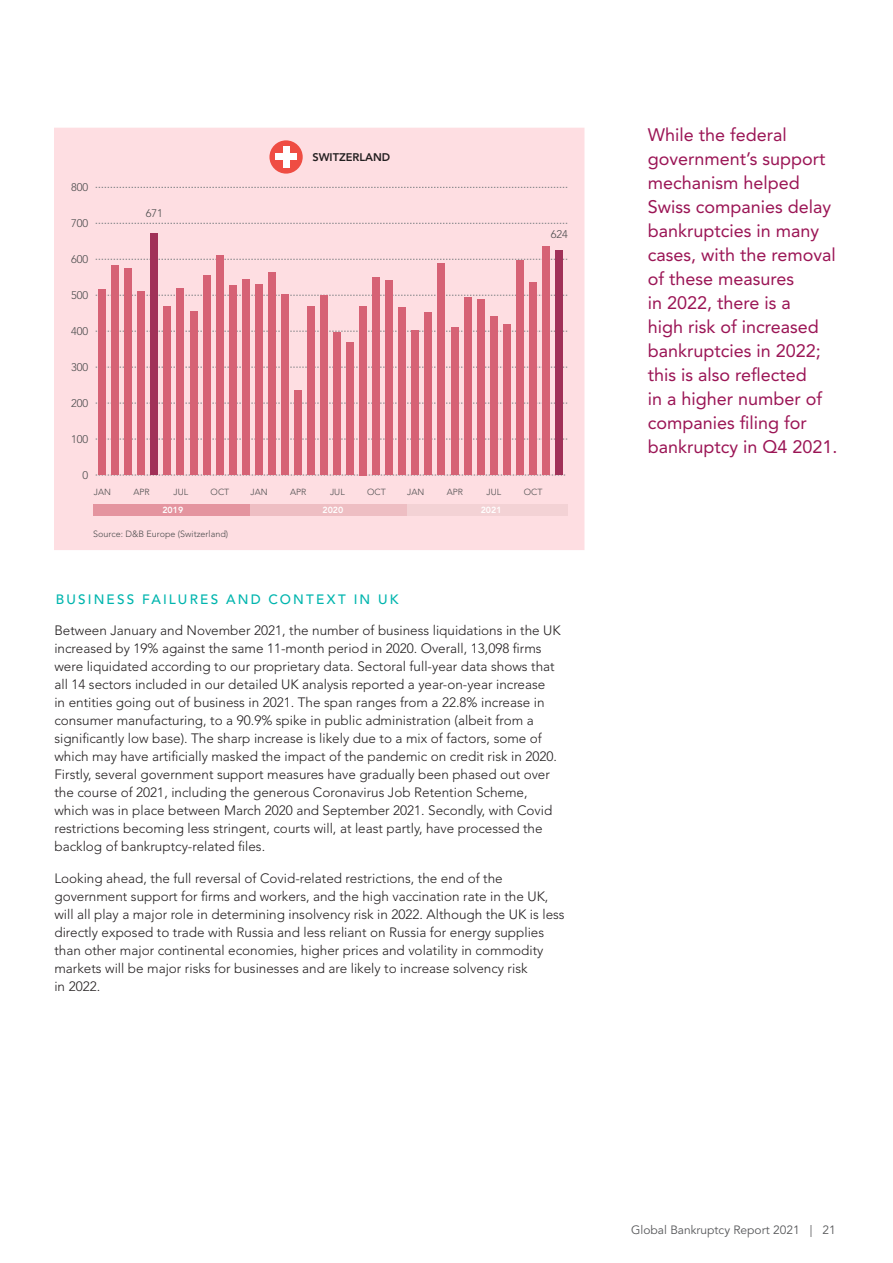
<style>
.page{position:relative;width:893px;height:1263px;background:#fff}
.page>*{position:absolute;margin:0;border:0;box-sizing:border-box;transform-origin:0 0}
.Cover_Subhead{font:18px/24px "Avenir LT Std";color:#9b1555}
.Cover_Subhead-2{font:300 13.5px/18px "Avenir LT Std";color:#231f20}
._05_Body_Copy{font:500 13.5px "Avenir LT Std";letter-spacing:.16em;color:#00b5ae}
.t1{font:12px "Avenir LT Std";color:#57585a}
.t2{font:300 11.1px "Avenir LT Std";color:#4b4c4d}
.t3{font:800 11.1px "Avenir LT Std";color:#231f20}
.Cover_Subhead-3{font:300 9px "Avenir LT Std";color:#4b4c4d}
.t4{font:300 8.85px "Avenir LT Std";color:#4b4c4d}
.t5{font:800 8.85px "Avenir LT Std";color:#fff}
</style>
<div class="page">
<div style="left:54px;top:128px;width:530px;height:422px;background:#fedee2"></div>
<div style="left:93px;top:504px;width:158px;height:12px;background:#e4949f"></div>
<div style="left:251px;top:504px;width:157px;height:12px;background:#eebec3"></div>
<div style="left:407px;top:504px;width:161px;height:12px;background:#f3d2d5"></div>
<div style="left:269px;top:140px;width:34px;height:34px;background:#ef4d43;border-radius:50%"></div>
<div style="left:283px;top:146px;width:6px;height:22px;background:#fff"></div>
<div style="left:275px;top:154px;width:22px;height:6px;background:#fff"></div>
<svg style="left:96px;top:475px;width:469px;height:1px"></svg>
<svg style="left:96px;top:439px;width:471px;height:1px"></svg>
<svg style="left:96px;top:403px;width:471px;height:1px"></svg>
<svg style="left:96px;top:367px;width:471px;height:1px"></svg>
<svg style="left:96px;top:331px;width:471px;height:1px"></svg>
<svg style="left:96px;top:295px;width:471px;height:1px"></svg>
<svg style="left:96px;top:259px;width:471px;height:1px"></svg>
<svg style="left:96px;top:223px;width:471px;height:1px"></svg>
<svg style="left:96px;top:187px;width:471px;height:1px"></svg>
<div style="left:98px;top:289px;width:8px;height:186px;background:#d66275"></div>
<div style="left:111px;top:265px;width:8px;height:210px;background:#d66275"></div>
<div style="left:124px;top:269px;width:8px;height:206px;background:#d66275"></div>
<div style="left:137px;top:291px;width:8px;height:184px;background:#d66275"></div>
<div style="left:150px;top:234px;width:8px;height:241px;background:#a13158"></div>
<div style="left:163px;top:307px;width:8px;height:168px;background:#d66275"></div>
<div style="left:177px;top:289px;width:7px;height:186px;background:#d66275"></div>
<div style="left:190px;top:312px;width:7px;height:163px;background:#d66275"></div>
<div style="left:203px;top:276px;width:7px;height:199px;background:#d66275"></div>
<div style="left:216px;top:255px;width:8px;height:220px;background:#d66275"></div>
<div style="left:229px;top:286px;width:8px;height:189px;background:#d66275"></div>
<div style="left:242px;top:280px;width:8px;height:195px;background:#d66275"></div>
<div style="left:255px;top:285px;width:8px;height:190px;background:#d66275"></div>
<div style="left:268px;top:273px;width:8px;height:202px;background:#d66275"></div>
<div style="left:281px;top:294px;width:8px;height:181px;background:#d66275"></div>
<div style="left:294px;top:390px;width:8px;height:85px;background:#d66275"></div>
<div style="left:307px;top:307px;width:8px;height:168px;background:#d66275"></div>
<div style="left:320px;top:296px;width:8px;height:179px;background:#d66275"></div>
<div style="left:333px;top:332px;width:8px;height:143px;background:#d66275"></div>
<div style="left:346px;top:342px;width:8px;height:133px;background:#d66275"></div>
<div style="left:359px;top:306px;width:8px;height:169px;background:#d66275"></div>
<div style="left:372px;top:278px;width:8px;height:197px;background:#d66275"></div>
<div style="left:385px;top:281px;width:8px;height:194px;background:#d66275"></div>
<div style="left:398px;top:307px;width:8px;height:168px;background:#d66275"></div>
<div style="left:411px;top:331px;width:8px;height:144px;background:#d66275"></div>
<div style="left:424px;top:313px;width:8px;height:162px;background:#d66275"></div>
<div style="left:437px;top:264px;width:8px;height:211px;background:#d66275"></div>
<div style="left:451px;top:328px;width:7px;height:147px;background:#d66275"></div>
<div style="left:464px;top:298px;width:7px;height:177px;background:#d66275"></div>
<div style="left:477px;top:300px;width:7px;height:175px;background:#d66275"></div>
<div style="left:490px;top:316px;width:8px;height:159px;background:#d66275"></div>
<div style="left:503px;top:324px;width:8px;height:151px;background:#d66275"></div>
<div style="left:516px;top:260px;width:8px;height:215px;background:#d66275"></div>
<div style="left:529px;top:282px;width:8px;height:193px;background:#d66275"></div>
<div style="left:542px;top:246px;width:8px;height:229px;background:#d66275"></div>
<div style="left:555px;top:251px;width:8px;height:224px;background:#a13158"></div>
<p class="t2" style="left:71px;top:181px;width:19px">800</p>
<p class="t2" style="left:71px;top:217px;width:19px">700</p>
<p class="t2" style="left:71px;top:253px;width:19px">600</p>
<p class="t2" style="left:71px;top:289px;width:19px">500</p>
<p class="t2" style="left:71px;top:325px;width:19px">400</p>
<p class="t2" style="left:71px;top:361px;width:19px">300</p>
<p class="t2" style="left:71px;top:397px;width:19px">200</p>
<p class="t2" style="left:146px;top:207px;width:19px">671</p>
<p class="t3" style="left:312px;top:151px;width:79px">SWITZERLAND</p>
<p class="t2" style="left:551px;top:228px;width:19px">624</p>
<p class="t2" style="left:71px;top:432px;width:19px">100</p>
<p class="t2" style="left:83px;top:468px;width:7px">0</p>
<p class="t4" style="left:94px;top:487px;width:19px">JAN</p>
<p class="t4" style="left:133px;top:487px;width:18px">APR</p>
<p class="t4" style="left:173px;top:487px;width:16px">JUL</p>
<p class="t4" style="left:211px;top:487px;width:20px">OCT</p>
<p class="t4" style="left:251px;top:487px;width:19px">JAN</p>
<p class="t4" style="left:290px;top:487px;width:18px">APR</p>
<p class="t4" style="left:330px;top:487px;width:16px">JUL</p>
<p class="t4" style="left:367px;top:487px;width:20px">OCT</p>
<p class="t4" style="left:407px;top:487px;width:19px">JAN</p>
<p class="t4" style="left:447px;top:487px;width:18px">APR</p>
<p class="t4" style="left:487px;top:487px;width:16px">JUL</p>
<p class="t4" style="left:524px;top:487px;width:20px">OCT</p>
<p class="t5" style="left:162px;top:505px;width:22px">2019</p>
<p class="t5" style="left:322px;top:505px;width:22px">2020</p>
<p class="t5" style="left:481px;top:505px;width:22px">2021</p>
<p class="Cover_Subhead-3" style="left:93px;top:529px;width:136px">Source: D&amp;B Europe (Switzerland)</p>
<p class="_05_Body_Copy" style="left:56px;top:591px;width:344px">BUSINESS FAILURES AND CONTEXT IN UK</p>
<p class="Cover_Subhead-2" style="left:54px;top:622px;width:508px">Between January and November 2021, the number of business liquidations in the UK increased by 19% against the same 11-month period in 2020. Overall, 13,098 firms were liquidated according to our proprietary data. Sectoral full-year data shows that all 14 sectors included in our detailed UK analysis reported a year-on-year increase<br>in entities going out of business in 2021. The span ranges from a 22.8% increase in consumer manufacturing, to a 90.9% spike in public administration (albeit from a significantly low base). The sharp increase is likely due to a mix of factors, some of which may have artificially masked the impact of the pandemic on credit risk in 2020.<br>Firstly, several government support measures have gradually been phased out over the course of 2021, including the generous Coronavirus Job Retention Scheme, which was in place between March 2020 and September 2021. Secondly, with Covid restrictions becoming less stringent, courts will, at least partly, have processed the backlog of bankruptcy-related files.</p>
<p class="Cover_Subhead-2" style="left:54px;top:869px;width:512px">Looking ahead, the full reversal of Covid-related restrictions, the end of the government support for firms and workers, and the high vaccination rate in the UK, will all play a major role in determining insolvency risk in 2022. Although the UK is less directly exposed to trade with Russia and less reliant on Russia for energy supplies than other major continental economies, higher prices and volatility in commodity markets will be major risks for businesses and are likely to increase solvency risk<br>in 2022.</p>
<p class="Cover_Subhead" style="left:648px;top:123px;width:191px">While the federal government’s support mechanism helped<br>Swiss companies delay bankruptcies in many cases, with the removal of these measures<br>in 2022, there is a<br>high risk of increased bankruptcies in 2022; this is also reflected<br>in a higher number of companies filing for bankruptcy in Q4 2021.</p>
<p class="t1" style="left:631px;top:1223px;width:206px">Global Bankruptcy Report 2021 | 21</p>
</div>
